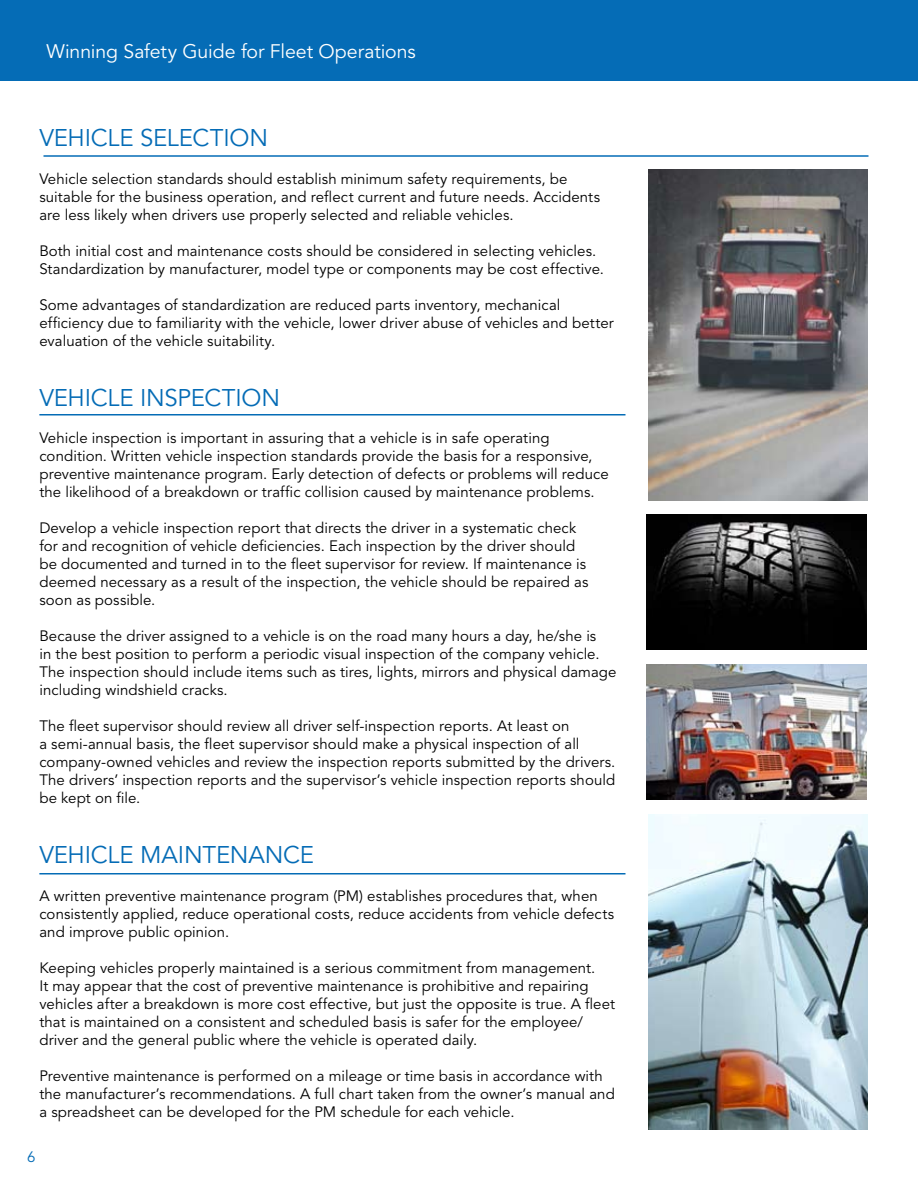
<style>
.page{position:relative;width:918px;height:1188px;background:#fff}
.page>*{position:absolute;margin:0;border:0;box-sizing:border-box;transform-origin:0 0}
.t1{font:24px "Avenir";letter-spacing:-.01em;color:#056cb6}
.t2{font:19.5px "Avenir";letter-spacing:-.005em;color:#fff}
.t3{font:15px/18px "Avenir";letter-spacing:.005em;color:#000}
.t4{font:15px "Avenir";color:#056cb6}
</style>
<div class="page">
<div style="left:0;top:0;width:918px;height:81px;background:#056cb6"></div>
<hr style="left:44px;top:155px;width:824px;height:2px;background:#056cb6">
<img style="left:648px;top:170px;width:220px;height:331px">
<img style="left:646px;top:514px;width:220px;height:136px">
<img style="left:648px;top:815px;width:220px;height:314px">
<img style="left:646px;top:664px;width:220px;height:136px">
<hr style="left:39px;top:414px;width:587px;height:2px;background:#056cb6">
<hr style="left:39px;top:873px;width:587px;height:1px;background:#056cb6">
<h2 class="t2" style="left:46px;top:40px;width:371px">Winning Safety Guide for Fleet Operations</h2>
<h1 class="t1" style="left:39px;top:124px;width:230px">Vehicle Selection</h1>
<p class="t3" style="left:39px;top:170px;width:562px">Vehicle selection standards should establish minimum safety requirements, be suitable for the business operation, and reflect current and future needs. Accidents are less likely when drivers use properly selected and reliable vehicles.</p>
<p class="t3" style="left:39px;top:242px;width:566px">Both initial cost and maintenance costs should be considered in selecting vehicles.<br>Standardization by manufacturer, model type or components may be cost effective.</p>
<p class="t3" style="left:39px;top:296px;width:576px">Some advantages of standardization are reduced parts inventory, mechanical efficiency due to familiarity with the vehicle, lower driver abuse of vehicles and better evaluation of the vehicle suitability.</p>
<h1 class="t1" style="left:39px;top:383px;width:242px">Vehicle I nspection</h1>
<p class="t3" style="left:39px;top:430px;width:571px">Vehicle inspection is important in assuring that a vehicle is in safe operating condition. Written vehicle inspection standards provide the basis for a responsive, preventive maintenance program. Early detection of defects or problems will reduce the likelihood of a breakdown or traffic collision caused by maintenance problems.</p>
<p class="t3" style="left:39px;top:520px;width:551px">Develop a vehicle inspection report that directs the driver in a systematic check for and recognition of vehicle deficiencies. Each inspection by the driver should be documented and turned in to the fleet supervisor for review. If maintenance is deemed necessary as a result of the inspection, the vehicle should be repaired as soon as possible.</p>
<p class="t3" style="left:39px;top:628px;width:579px">Because the driver assigned to a vehicle is on the road many hours a day, he/she is<br>in the best position to perform a periodic visual inspection of the company vehicle.<br>The inspection should include items such as tires, lights, mirrors and physical damage including windshield cracks.</p>
<p class="t3" style="left:39px;top:718px;width:578px">The fleet supervisor should review all driver self-inspection reports. At least on<br>a semi-annual basis, the fleet supervisor should make a physical inspection of all company-owned vehicles and review the inspection reports submitted by the drivers.<br>The drivers’ inspection reports and the supervisor’s vehicle inspection reports should be kept on file.</p>
<h1 class="t1" style="left:39px;top:841px;width:276px">Vehicle Maintenance</h1>
<p class="t3" style="left:39px;top:887px;width:576px">A written preventive maintenance program (PM) establishes procedures that, when consistently applied, reduce operational costs, reduce accidents from vehicle defects and improve public opinion.</p>
<p class="t3" style="left:39px;top:959px;width:577px">Keeping vehicles properly maintained is a serious commitment from management.<br>It may appear that the cost of preventive maintenance is prohibitive and repairing vehicles after a breakdown is more cost effective, but just the opposite is true. A fleet that is maintained on a consistent and scheduled basis is safer for the employee/ driver and the general public where the vehicle is operated daily.</p>
<p class="t3" style="left:39px;top:1067px;width:577px">Preventive maintenance is performed on a mileage or time basis in accordance with the manufacturer’s recommendations. A full chart taken from the owner’s manual and a spreadsheet can be developed for the PM schedule for each vehicle.</p>
<p class="t4" style="left:27px;top:1148px;width:10px">6</p>
</div>
